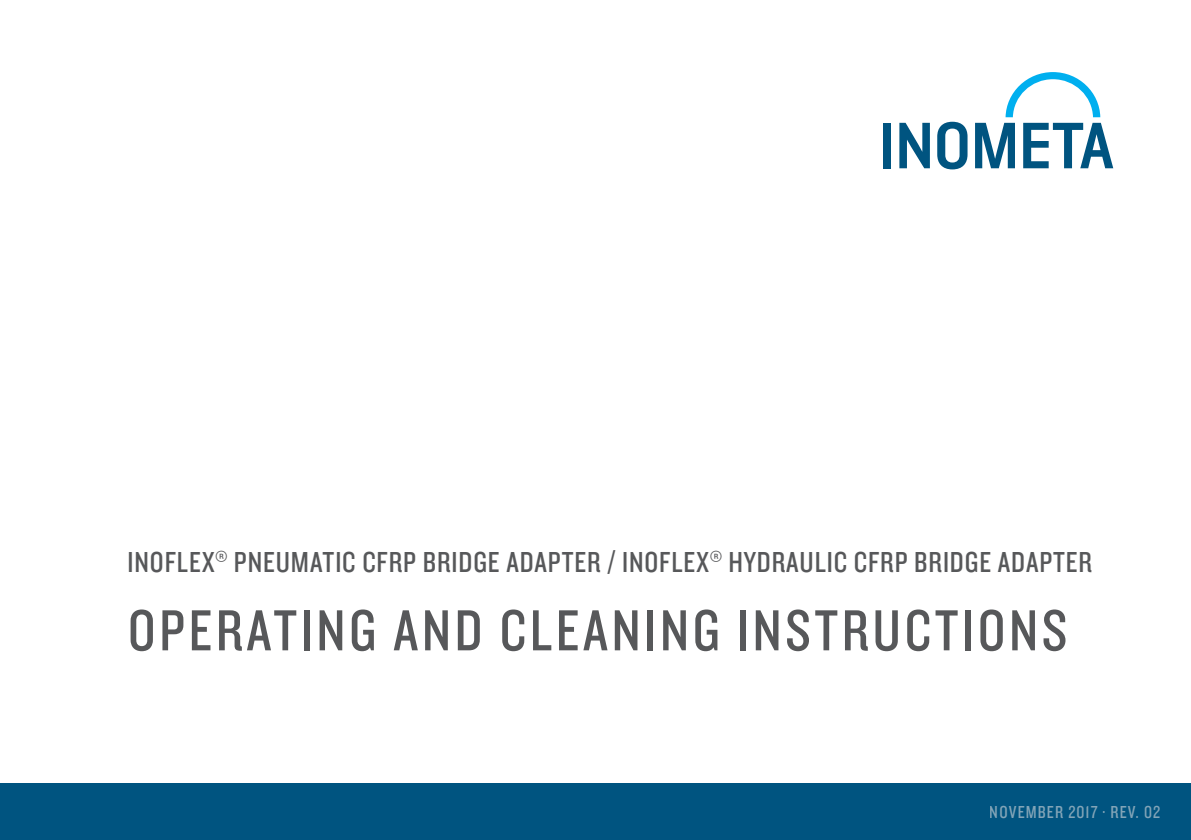
<style>
.page{position:relative;width:1191px;height:840px;background:#fff}
.page>*{position:absolute;margin:0;border:0;box-sizing:border-box;transform-origin:0 0}
.t1{font:60px "Knockout 29 Junior Ltweight";letter-spacing:.06em;color:#57585a}
.t2{font:30px "Knockout 29 Junior Ltweight";letter-spacing:.03em;color:#57585a}
.t3{font:18px "Knockout 29 Junior Ltweight";letter-spacing:.06em;color:#d9dadc}
</style>
<div class="page">
<div style="left:0;top:782px;width:1191px;height:57px;background:#005480"></div>
<svg style="left:1005px;top:72px;width:95px;height:45px"></svg>
<div style="left:883px;top:123px;width:8px;height:45px;background:#005480"></div>
<svg style="left:899px;top:123px;width:31px;height:45px"></svg>
<svg style="left:937px;top:122px;width:30px;height:47px"></svg>
<svg style="left:975px;top:123px;width:40px;height:45px"></svg>
<svg style="left:1023px;top:123px;width:90px;height:45px"></svg>
<p class="t2" style="left:128px;top:542px;width:966px">INOFLEX<sup>®</sup> PNEUMATIC CFRP BRIDGE ADAPTER / INOFLEX<sup>®</sup> HYDRAULIC CFRP BRIDGE ADAPTER</p>
<h1 class="t1" style="left:128px;top:591px;width:941px">OPERATING AND CLEANING INSTRUCTIONS</h1>
<p class="t3" style="left:989px;top:800px;width:172px">NOVEMBER 2017 · REV. 02</p>
</div>
